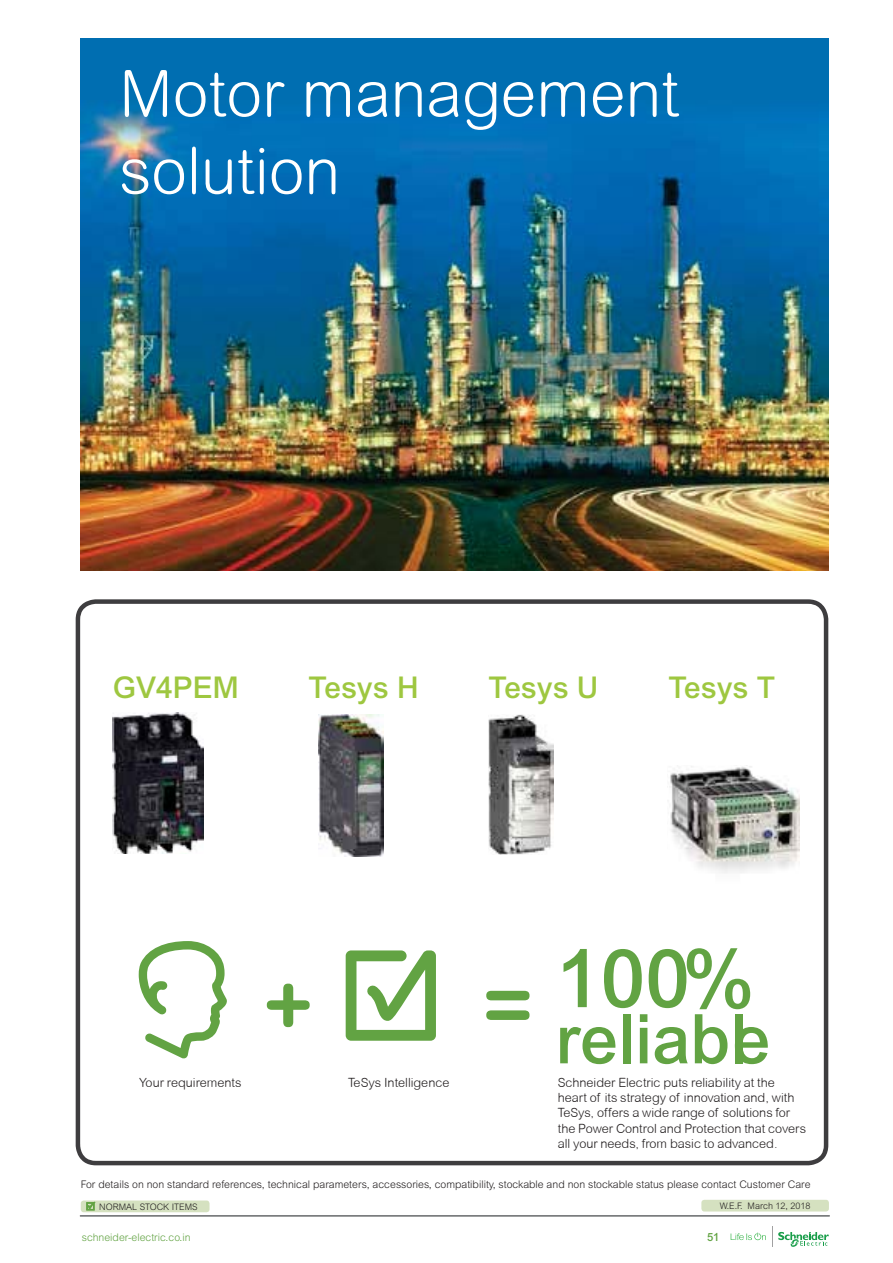
<style>
.page{position:relative;width:893px;height:1263px;background:#fff}
.page>*{position:absolute;margin:0;border:0;box-sizing:border-box;transform-origin:0 0}
.t1{font:500 81px "Arial MT Std";color:#62a343}
.t2{font:500 68.55px "Arial MT Std";color:#62a343}
.t3{font:300 64.5px/77.4px "Arial Rounded MT Std";color:#fff}
.t4{font:500 30px "Arial MT Std";color:#9ec740}
.t5{font:300 12.75px/15.3px "Arial Rounded MT";color:#231f20}
.t6{font:500 11.25px "Arial MT Std";color:#62a343}
.t7{font:300 10.5px "Arial MT Std";color:#231f20}
.t8{font:300 10.5px "Arial MT Std";color:#62a343}
.t9{font:300 9px "Arial MT Std";color:#231f20}
</style>
<div class="page">
<div style="left:81px;top:1201px;width:128px;height:11px;background:#d5e1c0;border-radius:3px"></div>
<div style="left:701px;top:1200px;width:128px;height:12px;background:#d5e1c0;border-radius:3px"></div>
<hr style="left:80px;top:1215px;width:749px;height:1px;background:#343739">
<svg style="left:731px;top:1233px;width:35px;height:7px"></svg>
<svg style="left:772px;top:1227px;width:57px;height:20px"></svg>
<div style="left:81px;top:39px;width:748px;height:532px;background:#006eb1"></div>
<img style="left:81px;top:108px;width:748px;height:463px">
<svg style="left:76px;top:599px;width:752px;height:566px"></svg>
<img style="left:113px;top:713px;width:90px;height:140px">
<svg style="left:267px;top:984px;width:43px;height:43px"></svg>
<svg style="left:486px;top:991px;width:43px;height:9px"></svg>
<svg style="left:486px;top:1010px;width:43px;height:10px"></svg>
<svg style="left:139px;top:941px;width:88px;height:118px"></svg>
<svg style="left:346px;top:950px;width:90px;height:91px"></svg>
<img style="left:488px;top:714px;width:65px;height:140px">
<svg style="left:86px;top:1201px;width:10px;height:10px"></svg>
<h3 class="t3" style="left:119px;top:62px;width:562px">Motor management solution</h3>
<h3 class="t4" style="left:113px;top:676px;width:127px">GV4PEM</h3>
<h3 class="t4" style="left:309px;top:676px;width:112px">Tesys H</h3>
<h3 class="t4" style="left:668px;top:676px;width:108px">Tesys T</h3>
<h3 class="t4" style="left:488px;top:676px;width:112px">Tesys U</h3>
<h1 class="t1" style="left:556px;top:949px;width:200px">100%</h1>
<h2 class="t2" style="left:556px;top:1014px;width:216px">reliable</h2>
<p class="t5" style="left:139px;top:1075px;width:104px">Your requirements</p>
<p class="t5" style="left:348px;top:1075px;width:103px">TeSys Intelligence</p>
<p class="t5" style="left:558px;top:1075px;width:250px">Schneider Electric puts reliability at the heart of its strategy of innovation and, with TeSys, offers a wide range of solutions for the Power Control and Protection that covers all your needs, from basic to advanced.</p>
<p class="t7" style="left:81px;top:1181px;width:731px">For details on non standard references, technical parameters, accessories, compatibility, stockable and non stockable status please contact Customer Care</p>
<p class="t9" style="left:99px;top:1204px;width:100px">NORMAL STOCK ITEMS</p>
<p class="t9" style="left:720px;top:1202px;width:92px">W.E.F. March 12, 2018</p>
<p class="t8" style="left:82px;top:1233px;width:110px">schneider-electric.co.in</p>
<p class="t6" style="left:707px;top:1233px;width:14px">51</p>
</div>
